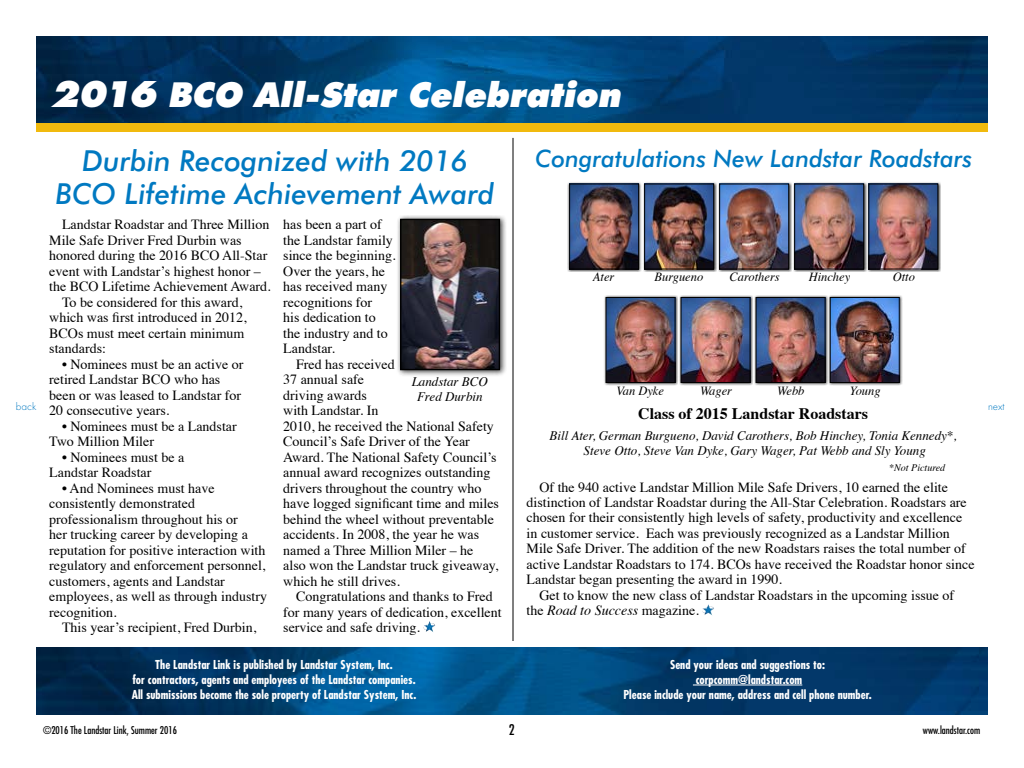
<style>
.page{position:relative;width:1024px;height:768px;background:#fff}
.page>*{position:absolute;margin:0;border:0;box-sizing:border-box;transform-origin:0 0}
.t1{font:italic 900 34.5px "Futura BT";color:#fff}
.t2{font:italic 500 29px/33px "Futura BT";color:#0079c1;text-align:center}
.t3{font:italic 900 26.2px "Futura BT";color:#fff}
.t4{font:italic 500 24px "Futura BT";color:#0079c1}
.t5{font:700 16px "Times";color:#000}
.t6{font:condensed 14.3px "Futura Std";color:#000}
.t7{font:14px/15.5px "Times";color:#000}
.t8{font:italic 13px/15.6px "Times";color:#000;text-align:center}
.t9{font:italic 12.5px "Times";color:#000}
.t10{font:700 condensed 12px/15px "Futura Std";color:#fff;text-align:center}
.t11{font:300 11px "Futura T";color:#0079c1}
.t12{font:condensed 10.4px "Futura Std";color:#000}
.t13{font:italic 10px "Times";color:#000}
.s1{font-family:"Futura Std";font-weight:800}
.s2{font-style:italic}
.s3{font-family:"Futura"}
</style>
<div class="page">
<img style="left:36px;top:648px;width:952px;height:66px">
<hr style="left:693px;top:685px;width:109px;height:1px;background:#fff">
<img style="left:37px;top:36px;width:951px;height:87px">
<div style="left:37px;top:123px;width:951px;height:9px;background:#f1ba0e"></div>
<div style="left:396px;top:215px;width:111px;height:162px;background:#000;opacity:.75"></div>
<img style="left:402px;top:221px;width:96px;height:147px">
<div style="left:400px;top:219px;width:100px;height:151px;border:1px solid #000"></div>
<svg style="left:702px;top:607px;width:5px;height:4px"></svg>
<div style="left:642px;top:181px;width:75px;height:91px;background:#000;opacity:.75"></div>
<img style="left:646px;top:186px;width:66px;height:82px">
<div style="left:644px;top:184px;width:70px;height:86px;border:1px solid #000"></div>
<div style="left:717px;top:181px;width:75px;height:91px;background:#000;opacity:.75"></div>
<img style="left:721px;top:186px;width:66px;height:82px">
<div style="left:719px;top:184px;width:70px;height:86px;border:1px solid #000"></div>
<div style="left:792px;top:181px;width:75px;height:91px;background:#000;opacity:.75"></div>
<img style="left:796px;top:186px;width:66px;height:82px">
<div style="left:794px;top:184px;width:70px;height:86px;border:1px solid #000"></div>
<div style="left:567px;top:181px;width:75px;height:91px;background:#000;opacity:.75"></div>
<img style="left:571px;top:186px;width:66px;height:82px">
<div style="left:569px;top:184px;width:70px;height:86px;border:1px solid #000"></div>
<div style="left:866px;top:181px;width:75px;height:91px;background:#000;opacity:.75"></div>
<img style="left:870px;top:186px;width:66px;height:82px">
<div style="left:868px;top:184px;width:70px;height:86px;border:1px solid #000"></div>
<div style="left:603px;top:295px;width:75px;height:91px;background:#000;opacity:.75"></div>
<img style="left:608px;top:299px;width:66px;height:82px">
<div style="left:606px;top:297px;width:70px;height:86px;border:1px solid #000"></div>
<div style="left:678px;top:295px;width:75px;height:91px;background:#000;opacity:.75"></div>
<img style="left:683px;top:299px;width:66px;height:82px">
<div style="left:681px;top:297px;width:70px;height:86px;border:1px solid #000"></div>
<div style="left:753px;top:295px;width:75px;height:91px;background:#000;opacity:.75"></div>
<img style="left:758px;top:299px;width:66px;height:82px">
<div style="left:756px;top:297px;width:70px;height:86px;border:1px solid #000"></div>
<div style="left:828px;top:295px;width:75px;height:91px;background:#000;opacity:.75"></div>
<img style="left:832px;top:299px;width:66px;height:82px">
<div style="left:830px;top:297px;width:70px;height:86px;border:1px solid #000"></div>
<hr style="left:513px;top:138px;width:1px;height:503px;background:#000">
<h1 class="t1" style="left:51px;top:73px;width:319px">2011 Convention</h1>
<h3 class="t3" style="left:373px;top:81px;width:259px">- Exceed the Need</h3>
<h1 class="t1" style="left:103px;top:74px;width:526px"><span class="s1">16</span> BCO All-Star Celebration</h1>
<h3 class="t4" style="left:535px;top:144px;width:438px">Congratulations New Landstar Roadstars</h3>
<h2 class="t2" style="left:55px;top:144px;width:441px">Durbin Recognized with 2016<br>BCO Lifetime Achievement Award</h2>
<p class="t7" style="left:62px;top:216px;width:209px">Landstar Roadstar and Three Million</p>
<p class="t7" style="left:49px;top:231px;width:194px">Mile Safe Driver Fred Durbin was</p>
<p class="t7" style="left:49px;top:247px;width:220px">honored during the 2016 BCO All-Star</p>
<p class="t7" style="left:49px;top:262px;width:213px">event with Landstar’s highest honor –</p>
<p class="t7" style="left:49px;top:278px;width:223px">the BCO Lifetime Achievement Award.</p>
<p class="t7" style="left:62px;top:293px;width:182px">To be considered for this award,</p>
<p class="t7" style="left:49px;top:309px;width:199px">which was first introduced in 2012,</p>
<p class="t7" style="left:49px;top:324px;width:197px">BCOs must meet certain minimum</p>
<p class="t7" style="left:49px;top:340px;width:58px">standards:</p>
<p class="t7" style="left:49px;top:355px;width:196px;text-indent:13px">• Nominees must be an active or retired Landstar BCO who has been or was leased to Landstar for<br>20 consecutive years.</p>
<p class="t7" style="left:49px;top:417px;width:189px;text-indent:13px">• Nominees must be a Landstar<br>Two Million Miler</p>
<p class="t7" style="left:49px;top:448px;width:137px;text-indent:13px">• Nominees must be a<br>Landstar Roadstar</p>
<p class="t7" style="left:49px;top:479px;width:219px;text-indent:13px">• And Nominees must have consistently demonstrated professionalism throughout his or<br>her trucking career by developing a reputation for positive interaction with regulatory and enforcement personnel, customers, agents and Landstar employees, as well as through industry recognition.</p>
<p class="t7" style="left:62px;top:619px;width:196px">This year’s recipient, Fred Durbin,</p>
<p class="t7" style="left:283px;top:216px;width:114px">has been a part of the Landstar family since the beginning.<br>Over the years, he has received many recognitions for<br>his dedication to the industry and to<br>Landstar.</p>
<p class="t7" style="left:283px;top:355px;width:217px;text-indent:13px">Fred has received<br>37 annual safe<br>driving awards<br>with Landstar. In<br>2010, he received the National Safety<br>Council’s Safe Driver of the Year<br>Award. The National Safety Council’s annual award recognizes outstanding drivers throughout the country who have logged significant time and miles behind the wheel without preventable accidents. In 2008, the year he was named a Three Million Miler – he also won the Landstar truck giveaway, which he still drives.</p>
<p class="t7" style="left:283px;top:587px;width:220px;text-indent:13px">Congratulations and thanks to Fred for many years of dedication, excellent service and safe driving.</p>
<p class="t9" style="left:593px;top:266px;width:23px">Ater</p>
<p class="t9" style="left:655px;top:266px;width:50px">Burgueno</p>
<p class="t9" style="left:730px;top:266px;width:52px">Carothers</p>
<p class="t9" style="left:809px;top:266px;width:43px">Hinchey</p>
<p class="t9" style="left:893px;top:266px;width:24px">Otto</p>
<p class="t8" style="left:412px;top:373px;width:78px;line-height:15px">Landstar BCO<br>Fred Durbin</p>
<p class="t9" style="left:617px;top:380px;width:49px">Van Dyke</p>
<p class="t9" style="left:700px;top:380px;width:34px">Wager</p>
<p class="t9" style="left:777px;top:380px;width:29px">Webb</p>
<p class="t9" style="left:850px;top:380px;width:32px">Young</p>
<p class="t11" style="left:16px;top:400px;width:22px">back</p>
<p class="t11" style="left:988px;top:400px;width:18px">next</p>
<p class="t5" style="left:638px;top:398px;width:231px">Class of 2015 Landstar Roadstars</p>
<p class="t8" style="left:550px;top:427px;width:409px">Bill Ater, German Burgueno, David Carothers, Bob Hinchey, Tonia Kennedy*,<br>Steve Otto, Steve Van Dyke, Gary Wager, Pat Webb and Sly Young</p>
<p class="t13" style="left:889px;top:459px;width:58px">*Not Pictured</p>
<p class="t7" style="left:527px;top:478px;width:449px;text-indent:13px">Of the 940 active Landstar Million Mile Safe Drivers, 10 earned the elite distinction of Landstar Roadstar during the All-Star Celebration. Roadstars are chosen for their consistently high levels of safety, productivity and excellence in customer service. Each was previously recognized as a Landstar Million Mile Safe Driver. The addition of the new Roadstars raises the total number of active Landstar Roadstars to 174. BCOs have received the Roadstar honor since Landstar began presenting the award in 1990.</p>
<p class="t7" style="left:527px;top:586px;width:429px;text-indent:13px">Get to know the new class of Landstar Roadstars in the upcoming issue of the <span class="s2">Road to Success</span> magazine.</p>
<p class="t10" style="left:132px;top:657px;width:286px">The Landstar Link is published by Landstar System, Inc.<br>for contractors, agents and employees of the Landstar companies.<br>All submissions become the sole property of Landstar System, Inc.</p>
<p class="t10" style="left:623px;top:657px;width:250px">Send your ideas and suggestions to: corpcomm@landstar.com<br>Please include your name, address and cell phone number.</p>
<p class="t12" style="left:43px;top:724px;width:136px"><span class="s3">©</span>2016 The Landstar Link, Summer 2016</p>
<p class="t6" style="left:509px;top:721px;width:7px">2</p>
<p class="t12" style="left:923px;top:724px;width:59px">www.landstar.com</p>
</div>
